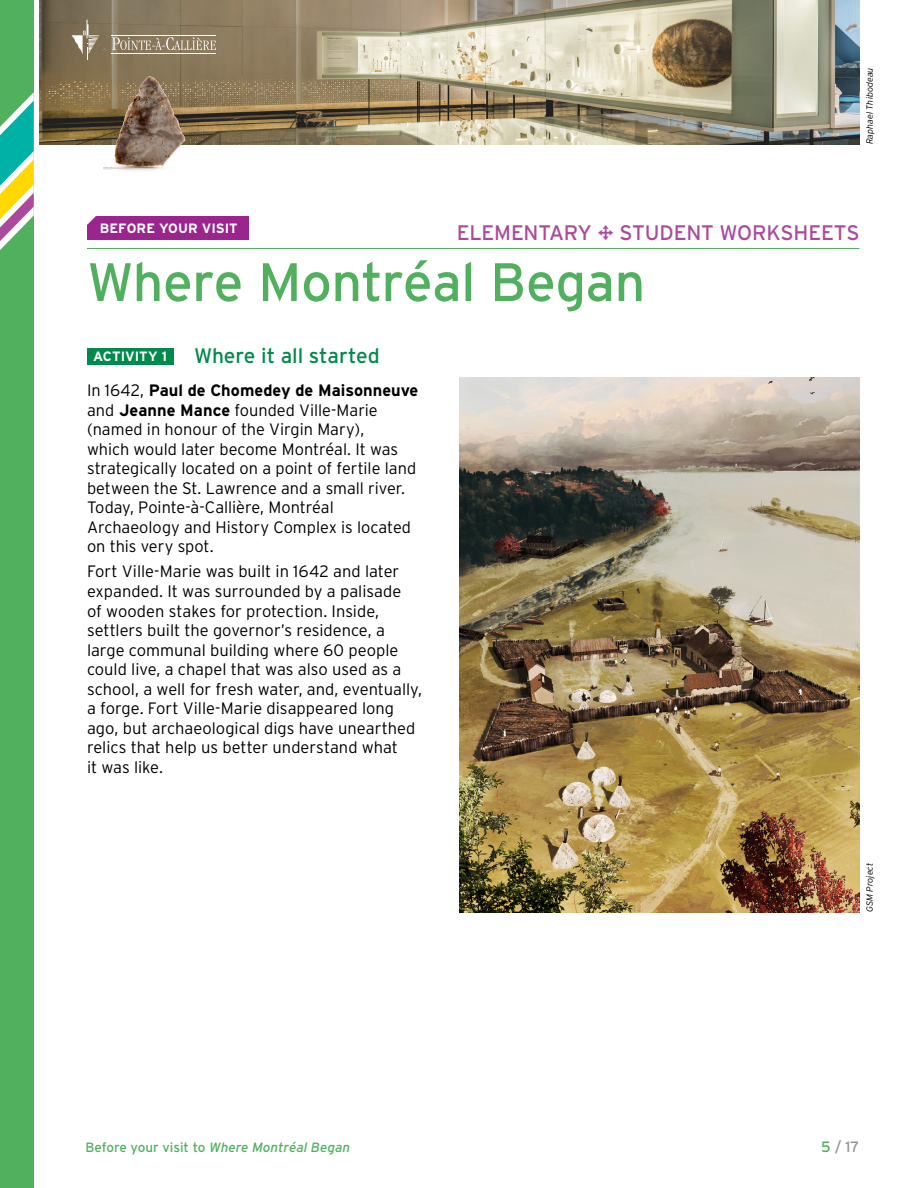
<style>
.page{position:relative;width:918px;height:1188px;background:#fff}
.page>*{position:absolute;margin:0;border:0;box-sizing:border-box;transform-origin:0 0}
.t1{font:54px "Interstate";letter-spacing:-.01em;color:#51b05e}
.t2{font:21px "Interstate";letter-spacing:-.015em;color:#ab4a9c}
.t3{font:21px "Interstate";letter-spacing:-.005em;color:#008a4b}
.t4{font:300 16.5px/19.5px "Interstate";color:#000}
.t5{font:15px "Interstate";color:#939598}
.t6{font:italic 13.5px "Interstate";color:#51b05e}
.t7{font:700 13.5px "Interstate";color:#fff}
.t8{font:italic 300 9px "Interstate";color:#000}
.s1{font-weight:700}
.s2{font-style:normal}
.s3{color:#51b05e}
</style>
<div class="page">
<div style="left:0;top:0;width:34px;height:1188px;background:#51b05e"></div>
<svg style="left:0;top:92px;width:34px;height:158px"></svg>
<img style="left:40px;top:0;width:820px;height:144px">
<svg style="left:112px;top:37px;width:104px;height:13px"></svg>
<hr style="left:112px;top:35px;width:104px;height:1px;background:#fff">
<hr style="left:112px;top:53px;width:104px;height:1px;background:#fff">
<svg style="left:72px;top:20px;width:27px;height:40px"></svg>
<img style="left:61px;top:63px;width:173px;height:108px">
<img style="left:459px;top:377px;width:401px;height:535px">
<hr style="left:87px;top:248px;width:773px;height:1px;background:#51b05e">
<div style="left:87px;top:348px;width:86px;height:16px;background:#008a4b"></div>
<div style="left:87px;top:216px;width:162px;height:24px;background:#9a258f"></div>
<p class="t8" style="left:865px;top:144px;width:78px;rotate:-90deg">Raphael Thibodeau</p>
<p class="t7" style="left:100px;top:221px;width:140px">BEFORE YOUR VISIT</p>
<p class="t2" style="left:457px;top:221px;width:137px">ELEMENTARY</p>
<p class="t2" style="left:619px;top:221px;width:242px">STUDENT WORKSHEETS</p>
<h1 class="t1" style="left:87px;top:252px;width:560px">Where Montréal Began</h1>
<p class="t7" style="left:93px;top:349px;width:75px">ACTIVITY 1</p>
<p class="t3" style="left:194px;top:344px;width:187px">Where it all started</p>
<p class="t4" style="left:87px;top:380px;width:333px">In 1642, <span class="s1">Paul de Chomedey de Maisonneuve </span>and <span class="s1">Jeanne Mance</span> founded Ville-Marie (named in honour of the Virgin Mary),<br>which would later become Montréal. It was strategically located on a point of fertile land between the St. Lawrence and a small river.<br>Today, Pointe-à-Callière, Montréal Archaeology and History Complex is located on this very spot.</p>
<p class="t4" style="left:87px;top:562px;width:337px">Fort Ville-Marie was built in 1642 and later expanded. It was surrounded by a palisade<br>of wooden stakes for protection. Inside, settlers built the governor’s residence, a large communal building where 60 people could live, a chapel that was also used as a school, a well for fresh water, and, eventually, a forge. Fort Ville-Marie disappeared long ago, but archaeological digs have unearthed relics that help us better understand what<br>it was like.</p>
<p class="t8" style="left:865px;top:912px;width:51px;rotate:-90deg">GSM Project</p>
<p class="t6" style="left:86px;top:1140px;width:266px"><span class="s2">Before your visit to</span> Where Montréal Began</p>
<p class="t5" style="left:821px;top:1138px;width:40px"><span class="s3">5</span> / 17</p>
</div>
